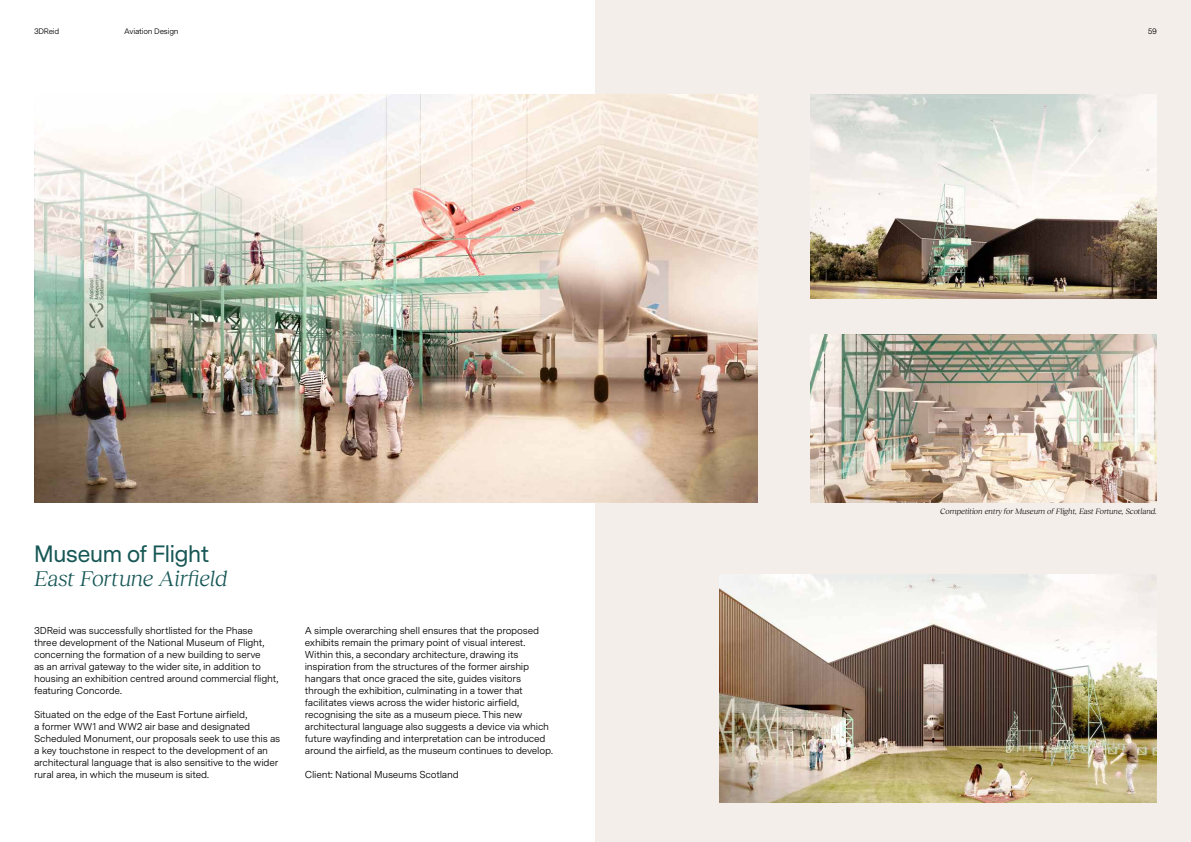
<style>
.page{position:relative;width:1191px;height:842px;background:#fff}
.page>*{position:absolute;margin:0;border:0;box-sizing:border-box;transform-origin:0 0}
.t1{font:italic 22px "Reckless Neue";letter-spacing:-.01em;color:#165755}
.t2{font:22px "Messina Sans";letter-spacing:-.005em;color:#165755}
.t3{font:10px/12px "Messina Sans";letter-spacing:-.02em;color:#000}
.t4{font:italic 8px "Reckless Neue";color:#000}
.t5{font:8px "Messina Sans";letter-spacing:-.03em;color:#000}
</style>
<div class="page">
<div style="left:595px;top:0;width:596px;height:842px;background:#f4eeea"></div>
<img style="left:34px;top:94px;width:724px;height:408px">
<img style="left:720px;top:574px;width:437px;height:228px">
<img style="left:810px;top:334px;width:346px;height:168px">
<img style="left:810px;top:94px;width:346px;height:204px">
<p class="t5" style="left:34px;top:25px;width:27px">3DReid</p>
<p class="t5" style="left:124px;top:25px;width:56px">Aviation Design</p>
<p class="t5" style="left:1147px;top:25px;width:11px">59</p>
<h1 class="t2" style="left:34px;top:539px;width:176px">Museum of Flight</h1>
<h1 class="t1" style="left:34px;top:563px;width:194px">East Fortune Airfield</h1>
<p class="t3" style="left:34px;top:624px;width:246px">3DReid was successfully shortlisted for the Phase three development of the National Museum of Flight, concerning the formation of a new building to serve<br>as an arrival gateway to the wider site, in addition to housing an exhibition centred around commercial flight, featuring Concorde.</p>
<p class="t3" style="left:34px;top:708px;width:248px">Situated on the edge of the East Fortune airfield,<br>a former WW1 and WW2 air base and designated Scheduled Monument, our proposals seek to use this as a key touchstone in respect to the development of an architectural language that is also sensitive to the wider rural area, in which the museum is sited.</p>
<p class="t3" style="left:305px;top:624px;width:250px">A simple overarching shell ensures that the proposed exhibits remain the primary point of visual interest.<br>Within this, a secondary architecture, drawing its inspiration from the structures of the former airship hangars that once graced the site, guides visitors through the exhibition, culminating in a tower that facilitates views across the wider historic airfield, recognising the site as a museum piece. This new architectural language also suggests a device via which future wayfinding and interpretation can be introduced around the airfield, as the museum continues to develop.</p>
<p class="t3" style="left:305px;top:768px;width:155px">Client: National Museums Scotland</p>
<p class="t4" style="left:940px;top:506px;width:218px">Competition entry for Museum of Flight, East Fortune, Scotland.</p>
</div>
